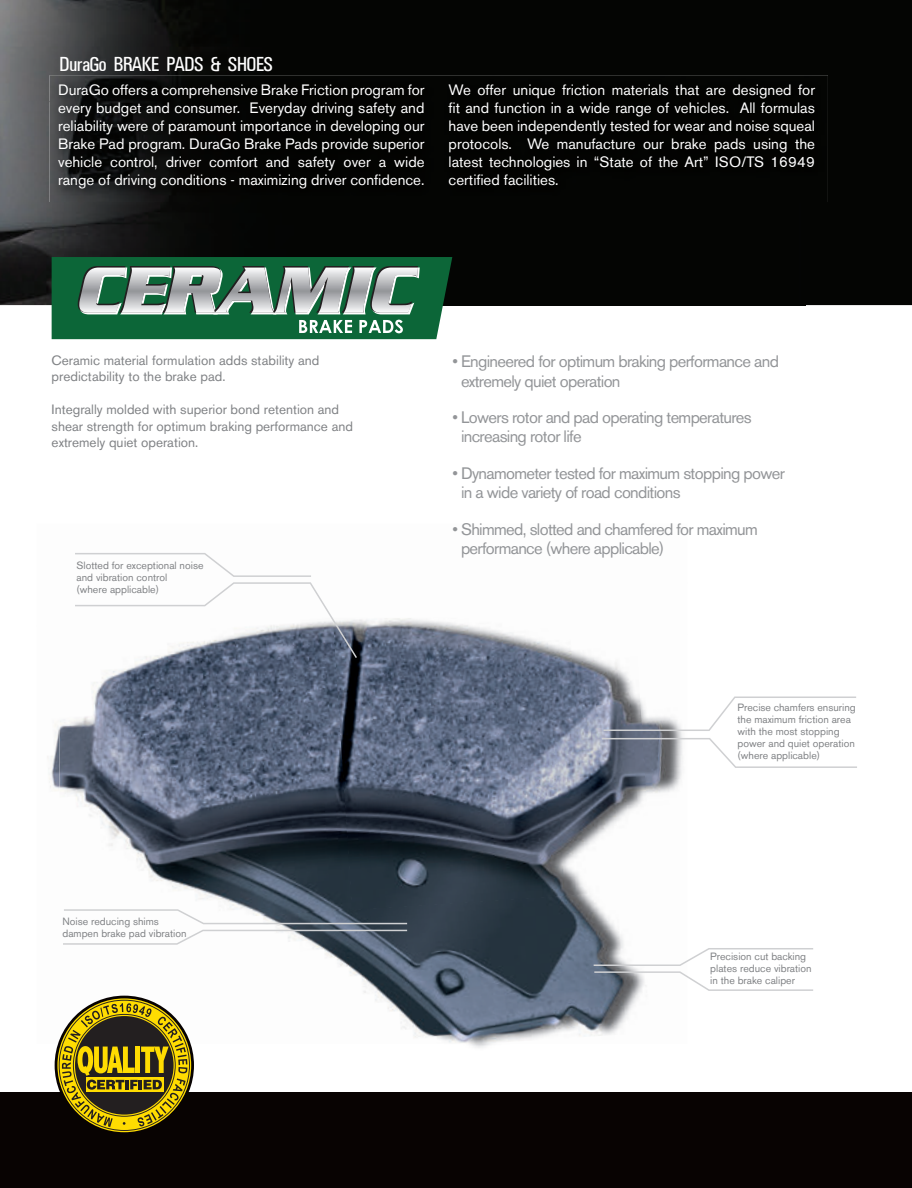
<style>
.page{position:relative;width:912px;height:1188px;background:#fff}
.page>*{position:absolute;margin:0;border:0;box-sizing:border-box;transform-origin:0 0}
.t1{font:21px "Universal Condensed";color:#fff}
.t2{font:16.5px/19.5px "Akzidenz Grotesk BE";letter-spacing:-.04em;color:#939598}
.t3{font:15px/18px "Akzidenz Grotesk BE";color:#fff;text-align:justify}
.t4{font:13.5px/16.5px "Akzidenz Grotesk BE";color:#808285}
.t5{font:10.5px/12px "Akzidenz Grotesk BE";color:#808285}
</style>
<div class="page">
<img style="left:47px;top:724px;width:12px;height:67px">
<img style="left:59px;top:658px;width:274px;height:231px">
<img style="left:333px;top:618px;width:301px;height:271px">
<img style="left:634px;top:694px;width:50px;height:272px">
<img style="left:63px;top:889px;width:600px;height:154px">
<img style="left:0;top:0;width:912px;height:101px">
<img style="left:0;top:101px;width:53px;height:204px">
<div style="left:805px;top:101px;width:107px;height:204px;background:#040503"></div>
<img style="left:53px;top:202px;width:752px;height:103px">
<div style="left:0;top:1091px;width:912px;height:96px;background:#080302"></div>
<img style="left:50px;top:75px;width:778px;height:127px">
<svg style="left:52px;top:257px;width:400px;height:82px;background:#53896e"></svg>
<svg style="left:55px;top:995px;width:139px;height:138px"></svg>
<svg style="left:603px;top:696px;width:253px;height:35px"></svg>
<svg style="left:63px;top:909px;width:344px;height:35px"></svg>
<svg style="left:593px;top:947px;width:220px;height:18px"></svg>
<svg style="left:75px;top:553px;width:282px;height:105px"></svg>
<svg style="left:594px;top:971px;width:219px;height:19px"></svg>
<svg style="left:602px;top:738px;width:255px;height:30px"></svg>
<h1 class="t1" style="left:60px;top:53px;width:214px">DuraGo BRAKE PADS &amp; SHOES</h1>
<p class="t3" style="left:58px;top:81px;width:368px">DuraGo offers a comprehensive Brake Friction program for every budget and consumer. Everyday driving safety and reliability were of paramount importance in developing our Brake Pad program. DuraGo Brake Pads provide superior vehicle control, driver comfort and safety over a wide range of driving conditions - maximizing driver confidence.</p>
<p class="t3" style="left:448px;top:81px;width:368px">We offer unique friction materials that are designed for fit and function in a wide range of vehicles. All formulas have been independently tested for wear and noise squeal protocols. We manufacture our brake pads using the latest technologies in “State of the Art” ISO/TS 16949 certified facilities.</p>
<p class="t4" style="left:52px;top:352px;width:269px">Ceramic material formulation adds stability and predictability to the brake pad.</p>
<p class="t4" style="left:52px;top:401px;width:303px">Integrally molded with superior bond retention and shear strength for optimum braking performance and extremely quiet operation.</p>
<p class="t5" style="left:76px;top:559px;width:128px">Slotted for exceptional noise and vibration control<br>(where applicable)</p>
<p class="t5" style="left:62px;top:915px;width:126px">Noise reducing shims dampen brake pad vibration</p>
<p class="t2" style="left:461px;top:352px;width:319px;text-indent:-9px">• Engineered for optimum braking performance and extremely quiet operation</p>
<p class="t2" style="left:461px;top:407px;width:292px;text-indent:-9px">• Lowers rotor and pad operating temperatures increasing rotor life</p>
<p class="t2" style="left:461px;top:463px;width:325px;text-indent:-9px">• Dynamometer tested for maximum stopping power in a wide variety of road conditions</p>
<p class="t2" style="left:461px;top:519px;width:298px;text-indent:-9px">• Shimmed, slotted and chamfered for maximum performance (where applicable)</p>
<p class="t5" style="left:737px;top:701px;width:120px">Precise chamfers ensuring the maximum friction area with the most stopping power and quiet operation (where applicable)</p>
<p class="t5" style="left:710px;top:950px;width:103px">Precision cut backing plates reduce vibration in the brake caliper</p>
</div>
